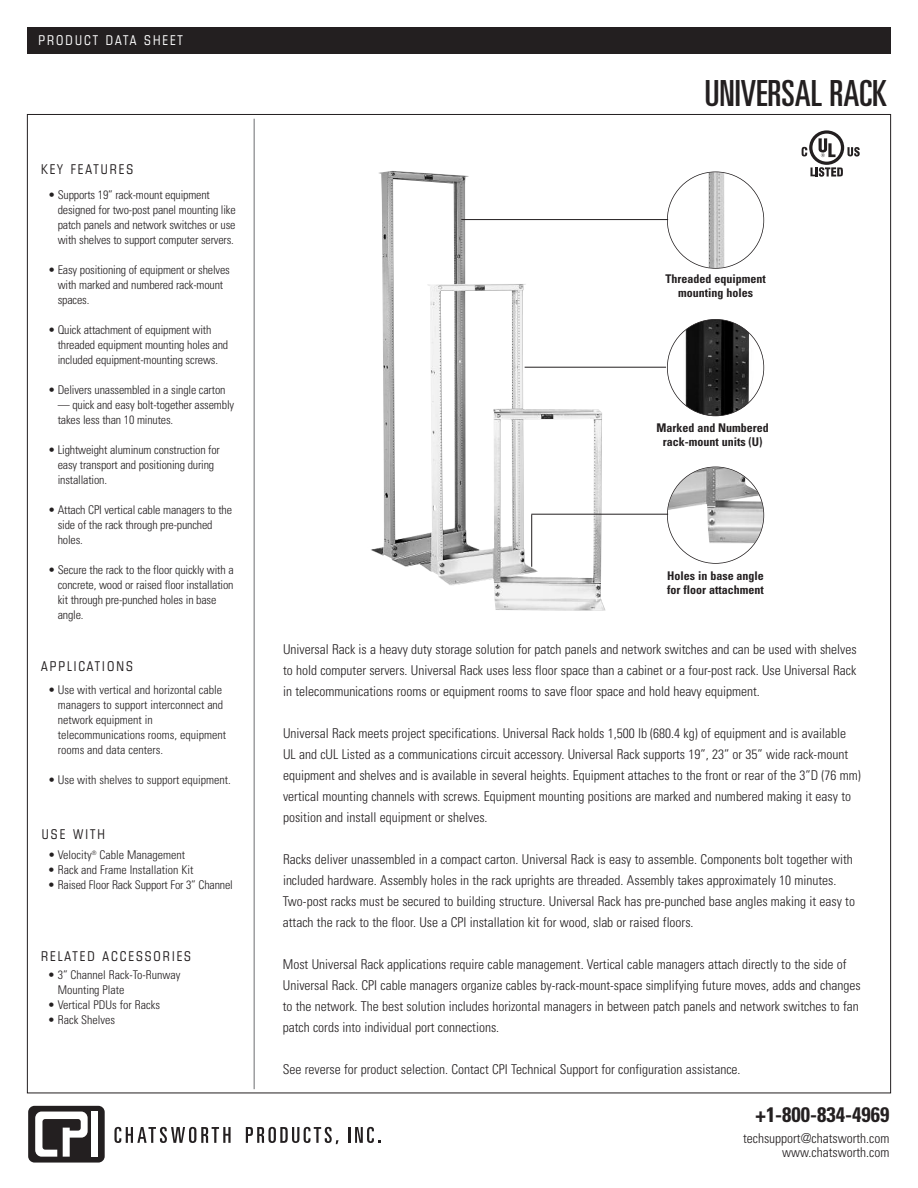
<style>
.page{position:relative;width:918px;height:1188px;background:#fff}
.page>*{position:absolute;margin:0;border:0;box-sizing:border-box;transform-origin:0 0}
.t1{font:ultra-condensed 36px "Univers LT Std";color:#231f20}
.t2{font:700 condensed 21px "Univers LT Std";color:#231f20}
.t3{font:300 condensed 13.5px/21px "Univers LT Std";color:#231f20}
.t4{font:condensed 13.5px "Square 721 BT";letter-spacing:.15em;color:#231f20}
.t5{font:condensed 13.5px "Square 721 BT";letter-spacing:.15em;color:#fff}
.t6{font:300 condensed 12px/15px "Univers LT Std";letter-spacing:-.015em;color:#231f20}
.t7{font:700 condensed 12px/14.4px "Univers LT Std";color:#231f20;text-align:center}
</style>
<div class="page">
<div style="left:27px;top:27px;width:864px;height:26px;background:#231f20"></div>
<hr style="left:254px;top:119px;width:1px;height:970px;background:#6c6d70">
<div style="left:28px;top:1106px;width:77px;height:57px;background:#231f20;border-radius:6px"></div>
<div style="left:92px;top:1112px;width:6px;height:45px;background:#fff"></div>
<svg style="left:35px;top:1112px;width:53px;height:45px"></svg>
<svg style="left:114px;top:1127px;width:117px;height:16px"></svg>
<svg style="left:246px;top:1127px;width:93px;height:17px"></svg>
<svg style="left:349px;top:1127px;width:31px;height:16px"></svg>
<img style="left:371px;top:171px;width:234px;height:440px">
<img style="left:678px;top:319px;width:75px;height:97px">
<div style="left:667px;top:319px;width:97px;height:97px;border:2px solid #231f20;border-radius:50%"></div>
<img style="left:708px;top:172px;width:17px;height:94px">
<div style="left:667px;top:172px;width:97px;height:97px;border:2px solid #231f20;border-radius:50%"></div>
<img style="left:668px;top:467px;width:95px;height:76px">
<div style="left:667px;top:467px;width:97px;height:97px;border:2px solid #231f20;border-radius:50%"></div>
<svg style="left:802px;top:130px;width:58px;height:47px"></svg>
<hr style="left:461px;top:219px;width:207px;height:1px;background:#231f20">
<hr style="left:525px;top:367px;width:141px;height:1px;background:#231f20">
<hr style="left:531px;top:514px;width:137px;height:1px;background:#231f20">
<hr style="left:531px;top:515px;width:1px;height:52px;background:#231f20">
<p class="t5" style="left:39px;top:35px;width:146px">PRODUCT DATA SHEET</p>
<p class="t4" style="left:41px;top:164px;width:94px">KEY FEATURES</p>
<p class="t6" style="left:58px;top:188px;width:180px;text-indent:-10px">• Supports 19” rack-mount equipment designed for two-post panel mounting like patch panels and network switches or use with shelves to support computer servers.</p>
<p class="t6" style="left:58px;top:263px;width:174px;text-indent:-10px">• Easy positioning of equipment or shelves with marked and numbered rack-mount spaces.</p>
<p class="t6" style="left:58px;top:323px;width:172px;text-indent:-10px">• Quick attachment of equipment with threaded equipment mounting holes and included equipment-mounting screws.</p>
<p class="t6" style="left:48px;top:383px;width:179px">• Delivers unassembled in a single carton</p>
<p class="t6" style="left:58px;top:398px;width:178px">— quick and easy bolt-together assembly takes less than 10 minutes.</p>
<p class="t6" style="left:58px;top:443px;width:164px;text-indent:-10px">• Lightweight aluminum construction for easy transport and positioning during installation.</p>
<p class="t6" style="left:58px;top:503px;width:176px;text-indent:-10px">• Attach CPI vertical cable managers to the side of the rack through pre-punched holes.</p>
<p class="t6" style="left:58px;top:563px;width:177px;text-indent:-10px">• Secure the rack to the floor quickly with a concrete, wood or raised floor installation kit through pre-punched holes in base angle.</p>
<p class="t4" style="left:41px;top:661px;width:93px">APPLICATIONS</p>
<p class="t6" style="left:58px;top:683px;width:170px;text-indent:-10px">• Use with vertical and horizontal cable managers to support interconnect and network equipment in telecommunications rooms, equipment rooms and data centers.</p>
<p class="t6" style="left:48px;top:773px;width:184px">• Use with shelves to support equipment.</p>
<p class="t4" style="left:42px;top:829px;width:64px">USE WITH</p>
<p class="t6" style="left:48px;top:848px;width:139px">• Velocity<sup>®</sup> Cable Management</p>
<p class="t6" style="left:48px;top:863px;width:147px">• Rack and Frame Installation Kit</p>
<p class="t6" style="left:48px;top:878px;width:186px">• Raised Floor Rack Support For 3” Channel</p>
<p class="t4" style="left:41px;top:951px;width:151px">RELATED ACCESSORIES</p>
<p class="t6" style="left:58px;top:968px;width:124px;text-indent:-10px">• 3” Channel Rack-To-Runway<br>Mounting Plate</p>
<p class="t6" style="left:48px;top:998px;width:114px">• Vertical PDUs for Racks</p>
<p class="t6" style="left:48px;top:1013px;width:69px">• Rack Shelves</p>
<h1 class="t1" style="left:705px;top:80px;width:183px">UNIVERSAL RACK</h1>
<p class="t7" style="left:665px;top:272px;width:102px">Threaded equipment mounting holes</p>
<p class="t7" style="left:656px;top:421px;width:114px">Marked and Numbered rack-mount units (U)</p>
<p class="t7" style="left:667px;top:569px;width:98px;text-align:left">Holes in base angle for floor attachment</p>
<p class="t3" style="left:283px;top:640px;width:575px;text-align:justify">Universal Rack is a heavy duty storage solution for patch panels and network switches and can be used with shelves to hold computer servers. Universal Rack uses less floor space than a cabinet or a four-post rack. Use Universal Rack in telecommunications rooms or equipment rooms to save floor space and hold heavy equipment.</p>
<p class="t3" style="left:283px;top:724px;width:579px">Universal Rack meets project specifications. Universal Rack holds 1,500 lb (680.4 kg) of equipment and is available UL and cUL Listed as a communications circuit accessory. Universal Rack supports 19”, 23” or 35” wide rack-mount equipment and shelves and is available in several heights. Equipment attaches to the front or rear of the 3”D (76 mm) vertical mounting channels with screws. Equipment mounting positions are marked and numbered making it easy to position and install equipment or shelves.</p>
<p class="t3" style="left:283px;top:850px;width:574px">Racks deliver unassembled in a compact carton. Universal Rack is easy to assemble. Components bolt together with included hardware. Assembly holes in the rack uprights are threaded. Assembly takes approximately 10 minutes.<br>Two-post racks must be secured to building structure. Universal Rack has pre-punched base angles making it easy to attach the rack to the floor. Use a CPI installation kit for wood, slab or raised floors.</p>
<p class="t3" style="left:283px;top:955px;width:579px">Most Universal Rack applications require cable management. Vertical cable managers attach directly to the side of Universal Rack. CPI cable managers organize cables by-rack-mount-space simplifying future moves, adds and changes to the network. The best solution includes horizontal managers in between patch panels and network switches to fan patch cords into individual port connections.</p>
<p class="t3" style="left:283px;top:1060px;width:459px">See reverse for product selection. Contact CPI Technical Support for configuration assistance.</p>
<h2 class="t2" style="left:756px;top:1107px;width:135px">+1-800-834-4969</h2>
<p class="t3" style="left:743px;top:1133px;width:148px;line-height:13.5px;text-align:right">techsupport@chatsworth.com www.chatsworth.com</p>
</div>
